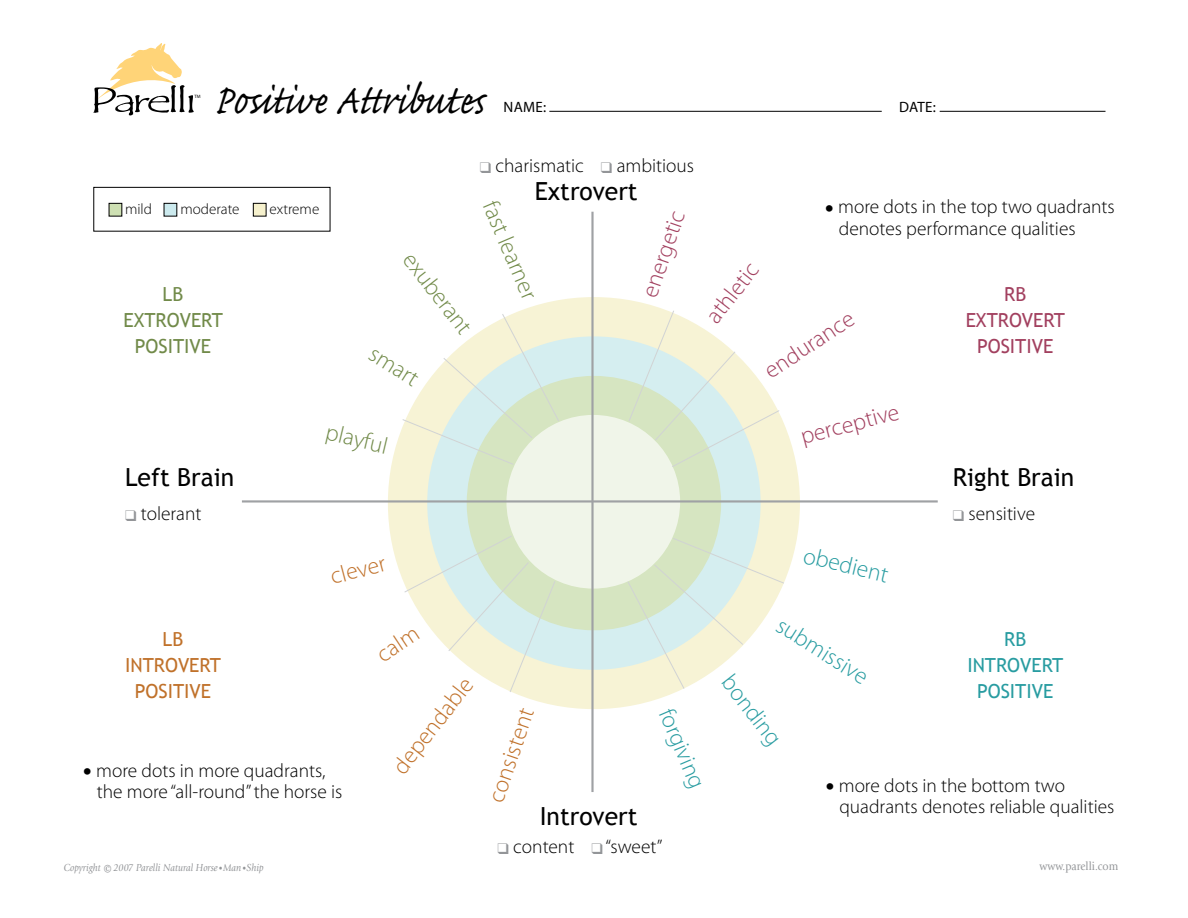
<style>
.page{position:relative;width:1188px;height:918px;background:#fff}
.page>*{position:absolute;margin:0;border:0;box-sizing:border-box;transform-origin:0 0}
.t1{font:52.95px "Caflisch Script Pro";letter-spacing:-.005em;color:#000;scale:.9 1}
.t2{font:24.9px "Trebuchet MS";color:#000}
.t3{font:300 23.7px "Myriad Pro";color:#a2405f}
.t4{font:300 23.7px "Myriad Pro";color:#289ca1}
.t5{font:300 23.7px "Myriad Pro";color:#718a49}
.t6{font:300 23.7px "Myriad Pro";color:#c0712a}
.t7{font:300 19.35px/21.6px "Myriad Pro";color:#000}
.t8{font:19.35px/25.8px "Trebuchet MS";color:#a2405f;text-align:center}
.t9{font:19.35px/25.8px "Trebuchet MS";color:#289ca1;text-align:center}
.t10{font:19.35px/25.8px "Trebuchet MS";color:#718a49;text-align:center}
.t11{font:19.35px/25.8px "Trebuchet MS";color:#c0712a;text-align:center}
.t12{font:300 15.15px "Myriad Pro";color:#000}
.t13{font:15px "Myriad Pro";letter-spacing:.02em;color:#000}
.t14{font:12px "Giovanni";color:#939598;scale:.9 1}
.t15{font:italic 10.65px "Giovanni";color:#939598;scale:.9 1}
.t16{font:4.8px "Myriad";color:#000}
.s1{color:#939598}
.s2{font-size:36.6px}
.s3{font-size:16.65px}
.s4{font-size:7.95px}
</style>
<div class="page">
<svg style="left:93px;top:43px;width:101px;height:72px"></svg>
<hr style="left:549px;top:111px;width:333px;height:1px;background:#000">
<hr style="left:940px;top:111px;width:166px;height:1px;background:#000">
<div style="left:388px;top:297px;width:412px;height:412px;background:#f7f3d5;border-radius:50%"></div>
<div style="left:427px;top:336px;width:334px;height:334px;background:#d5eef0;border-radius:50%"></div>
<div style="left:467px;top:376px;width:254px;height:254px;background:#d6e5c1;border-radius:50%"></div>
<div style="left:506px;top:415px;width:174px;height:174px;background:#f0f5e9;border-radius:50%"></div>
<svg style="left:627px;top:538px;width:158px;height:152px"></svg>
<svg style="left:628px;top:310px;width:152px;height:157px"></svg>
<svg style="left:402px;top:313px;width:158px;height:152px"></svg>
<svg style="left:404px;top:535px;width:152px;height:158px"></svg>
<div style="left:109px;top:203px;width:13px;height:13px;background:#cee0b3"></div>
<div style="left:109px;top:203px;width:13px;height:13px;border:1px solid #000"></div>
<div style="left:164px;top:203px;width:13px;height:13px;background:#cceaee"></div>
<div style="left:164px;top:203px;width:13px;height:13px;border:1px solid #000"></div>
<div style="left:253px;top:203px;width:13px;height:13px;background:#f6f1cd"></div>
<div style="left:253px;top:203px;width:13px;height:13px;border:1px solid #000"></div>
<div style="left:93px;top:187px;width:237px;height:44px;border:1px solid #000"></div>
<hr style="left:242px;top:500px;width:696px;height:3px;background:#9fa1a4">
<hr style="left:591px;top:212px;width:3px;height:580px;background:#9fa1a4">
<p class="t16" style="left:194px;top:94px;width:8px">TM</p>
<h1 class="t1" style="left:214px;top:73px;width:305px">Positive Attributes</h1>
<p class="t13" style="left:504px;top:98px;width:44px">NAME:</p>
<p class="t13" style="left:899px;top:98px;width:38px">DATE:</p>
<p class="t7" style="left:480px;top:155px;width:216px"><span class="s1">❑</span> charismatic <span class="s1">❑</span> ambitious</p>
<p class="t12" style="left:125px;top:200px;width:28px">mild</p>
<p class="t12" style="left:181px;top:200px;width:61px">moderate</p>
<p class="t12" style="left:269px;top:200px;width:51px">extreme</p>
<p class="t10" style="left:123px;top:282px;width:101px">LB<br>EXTROVERT<br>POSITIVE</p>
<p class="t5" style="left:419px;top:246px;width:98px;rotate:52deg">exuberant</p>
<p class="t5" style="left:379px;top:340px;width:55px;rotate:32deg">smart</p>
<p class="t2" style="left:535px;top:177px;width:105px">Extrovert</p>
<p class="t5" style="left:503px;top:197px;width:106px;rotate:67deg">fast learner</p>
<p class="t3" style="left:635px;top:292px;width:91px;rotate:-71deg">energetic</p>
<p class="t2" style="left:125px;top:462px;width:111px">Left Brain</p>
<p class="t7" style="left:125px;top:503px;width:78px"><span class="s1">❑</span> tolerant</p>
<p class="t5" style="left:329px;top:418px;width:65px;rotate:13deg">playful</p>
<p class="t7" style="left:839px;top:196px;width:278px;text-indent:-14px"><span class="s2">•</span> more dots in the top two quadrants denotes performance qualities</p>
<p class="t3" style="left:699px;top:311px;width:72px;rotate:-52deg">athletic</p>
<p class="t3" style="left:759px;top:360px;width:104px;rotate:-33deg">endurance</p>
<p class="t3" style="left:798px;top:423px;width:102px;rotate:-15deg">perceptive</p>
<p class="t8" style="left:966px;top:282px;width:101px">RB<br>EXTROVERT<br>POSITIVE</p>
<p class="t2" style="left:953px;top:462px;width:123px">Right Brain</p>
<p class="t7" style="left:953px;top:503px;width:84px"><span class="s1">❑</span> sensitive</p>
<p class="t6" style="left:327px;top:563px;width:58px;rotate:-15deg">clever</p>
<p class="t11" style="left:125px;top:627px;width:98px">LB<br>INTROVERT<br>POSITIVE</p>
<p class="t7" style="left:97px;top:759px;width:247px;text-indent:-14px"><span class="s2">•</span> more dots in more quadrants, the more “all-round” the horse is</p>
<p class="t6" style="left:371px;top:644px;width:47px;rotate:-33deg">calm</p>
<p class="t6" style="left:386px;top:762px;width:117px;rotate:-52deg">dependable</p>
<p class="t6" style="left:482px;top:796px;width:99px;rotate:-71deg">consistent</p>
<p class="t2" style="left:540px;top:802px;width:99px">Introvert</p>
<p class="t4" style="left:679px;top:704px;width:86px;rotate:67deg">forgiving</p>
<p class="t7" style="left:498px;top:835px;width:167px"><span class="s1">❑</span> content <span class="s1">❑</span> “sweet”</p>
<p class="t4" style="left:807px;top:541px;width:88px;rotate:13deg">obedient</p>
<p class="t4" style="left:786px;top:611px;width:105px;rotate:32deg">submissive</p>
<p class="t4" style="left:738px;top:669px;width:83px;rotate:52deg">bonding</p>
<p class="t9" style="left:967px;top:627px;width:98px">RB<br>INTROVERT<br>POSITIVE</p>
<p class="t7" style="left:839px;top:774px;width:276px;text-indent:-14px"><span class="s2">•</span> more dots in the bottom two quadrants denotes reliable qualities</p>
<p class="t15" style="left:64px;top:862px;width:224px">Copyright <span class="s3">©</span> 2007 Parelli Natural Horse <span class="s4">•</span>Man<span class="s4">•</span>Ship</p>
<p class="t14" style="left:1039px;top:859px;width:89px">www.parelli.com</p>
</div>
